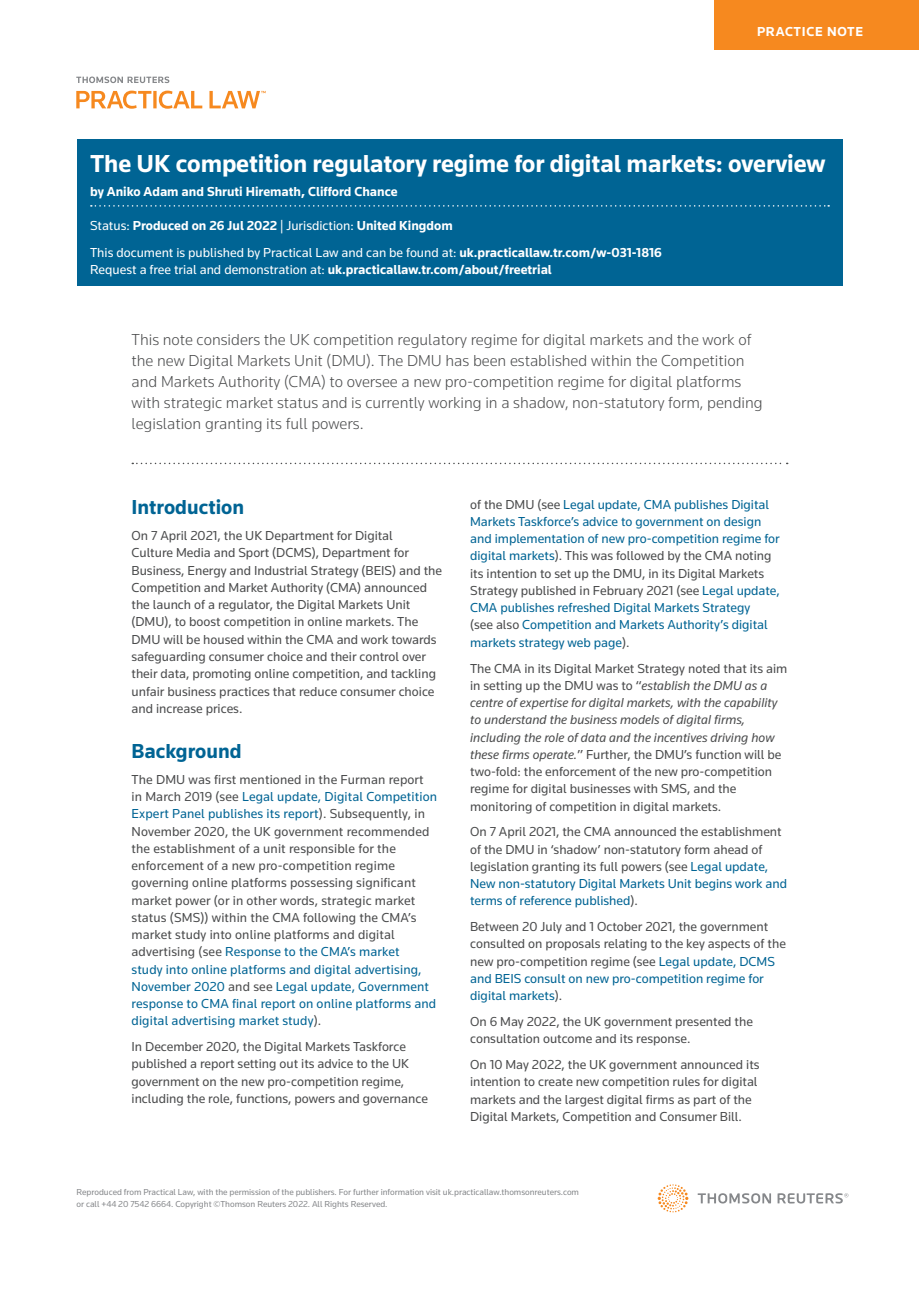
<style>
.page{position:relative;width:919px;height:1289px;background:#fff}
.page>*{position:absolute;margin:0;border:0;box-sizing:border-box;transform-origin:0 0}
.t1{font:700 25.5px "Knowledge";letter-spacing:-.005em;color:#fff}
.t2{font:700 21px "Knowledge";color:#006494}
.t3{font:300 16.5px/21px "Knowledge";color:#4b4c4d}
.t4{font:13.5px/17.2px "Knowledge";color:#4b4c4d}
.t5{font:13.5px/17.2px "Knowledge";color:#006494}
.t6{font:13.5px/27.2px "Knowledge";color:#fff}
.t7{font:700 13.5px "Knowledge";color:#fff}
.t8{font:700 13.5px "Knowledge";letter-spacing:.05em;color:#fff}
.t9{font:9px/12px "Knowledge";letter-spacing:-.005em;color:#86888b}
.s1{font-weight:700}
.s2{font-weight:400}
.s3{color:#006494}
.s4{color:#4b4c4d}
.s5{font-style:italic}
</style>
<div class="page">
<div style="left:714px;top:0;width:204px;height:49px;background:#f6891f"></div>
<svg style="left:657px;top:1184px;width:31px;height:28px"></svg>
<svg style="left:697px;top:1193px;width:151px;height:10px"></svg>
<svg style="left:76px;top:91px;width:189px;height:18px"></svg>
<svg style="left:76px;top:77px;width:93px;height:6px"></svg>
<div style="left:77px;top:139px;width:765px;height:147px;background:#006494"></div>
<svg style="left:91px;top:205px;width:738px;height:2px"></svg>
<svg style="left:132px;top:462px;width:655px;height:2px"></svg>
<p class="t8" style="left:757px;top:23px;width:108px">PRACTICE NOTE</p>
<h1 class="t1" style="left:90px;top:148px;width:736px">The UK competition regulatory regime for digital markets: overview</h1>
<p class="t7" style="left:90px;top:183px;width:309px">by Aniko Adam and Shruti Hiremath, Clifford Chance</p>
<p class="t6" style="left:90px;top:212px;width:573px">Status: <span class="s1">Produced on 26 Jul 2022</span> | Jurisdiction: <span class="s1">United Kingdom<br></span>This document is published by Practical Law and can be found at: <span class="s1">uk.practicallaw.tr.com/w-031-1816</span></p>
<p class="t7" style="left:90px;top:261px;width:463px"><span class="s2">Request a free trial and demonstration at:</span> uk.practicallaw.tr.com/about/freetrial</p>
<p class="t3" style="left:131px;top:328px;width:632px">This note considers the UK competition regulatory regime for digital markets and the work of the new Digital Markets Unit (DMU). The DMU has been established within the Competition and Markets Authority (CMA) to oversee a new pro-competition regime for digital platforms with strategic market status and is currently working in a shadow, non-statutory form, pending legislation granting its full powers.</p>
<h2 class="t2" style="left:131px;top:494px;width:114px">Introduction</h2>
<p class="t4" style="left:131px;top:527px;width:312px">On 7 April 2021, the UK Department for Digital<br>Culture Media and Sport (DCMS), Department for Business, Energy and Industrial Strategy (BEIS) and the Competition and Market Authority (CMA) announced the launch of a regulator, the Digital Markets Unit (DMU), to boost competition in online markets. The DMU will be housed within the CMA and work towards safeguarding consumer choice and their control over their data, promoting online competition, and tackling unfair business practices that reduce consumer choice and increase prices.</p>
<h2 class="t2" style="left:131px;top:738px;width:111px">Background</h2>
<p class="t4" style="left:131px;top:770px;width:307px">The DMU was first mentioned in the Furman report in March 2019 (see <span class="s3">Legal update, Digital Competition Expert Panel publishes its report</span>). Subsequently, in November 2020, the UK government recommended the establishment of a unit responsible for the enforcement of a new pro-competition regime governing online platforms possessing significant market power (or in other words, strategic market status (SMS)) within the CMA following the CMA’s market study into online platforms and digital advertising (see <span class="s3">Response to the CMA’s market<br>study into online platforms and digital advertising, November 2020</span> and see <span class="s3">Legal update, Government response to CMA final report on online platforms and digital advertising market study</span>).</p>
<p class="t4" style="left:131px;top:1037px;width:298px">In December 2020, the Digital Markets Taskforce published a report setting out its advice to the UK government on the new pro-competition regime, including the role, functions, powers and governance</p>
<p class="t5" style="left:470px;top:495px;width:311px"><span class="s4">of the DMU (see</span> Legal update, CMA publishes Digital Markets Taskforce’s advice to government on design and implementation of new pro-competition regime for digital markets<span class="s4">). This was followed by the CMA noting its intention to set up the DMU, in its Digital Markets Strategy published in February 2021 (see</span> Legal update, CMA publishes refreshed Digital Markets Strategy<br><span class="s4">(see also</span> Competition and Markets Authority’s digital markets strategy web page<span class="s4">).</span></p>
<p class="t4" style="left:470px;top:659px;width:319px">The CMA in its Digital Market Strategy noted that its aim in setting up the DMU was to “<span class="s5">establish the DMU as a centre of expertise for digital markets, with the capability to understand the business models of digital firms, including the role of data and the incentives driving how these firms operate.</span>” Further, the DMU’s function will be two-fold: the enforcement of the new pro-competition regime for digital businesses with SMS, and the monitoring of competition in digital markets.</p>
<p class="t4" style="left:470px;top:823px;width:318px">On 7 April 2021, the CMA announced the establishment of the DMU in ‘shadow’ non-statutory form ahead of legislation granting its full powers (see <span class="s3">Legal update, New non-statutory Digital Markets Unit begins work and terms of reference published</span>).</p>
<p class="t4" style="left:470px;top:917px;width:317px">Between 20 July and 1 October 2021, the government consulted on proposals relating to the key aspects of the new pro-competition regime (see <span class="s3">Legal update, DCMS and BEIS consult on new pro-competition regime for digital markets</span>).</p>
<p class="t4" style="left:470px;top:1012px;width:284px">On 6 May 2022, the UK government presented the consultation outcome and its response.</p>
<p class="t4" style="left:470px;top:1055px;width:291px">On 10 May 2022, the UK government announced its intention to create new competition rules for digital markets and the largest digital firms as part of the Digital Markets, Competition and Consumer Bill.</p>
<p class="t9" style="left:77px;top:1185px;width:504px">Reproduced from Practical Law, with the permission of the publishers. For further information visit uk.practicallaw.thomsonreuters.com or call +44 20 7542 6664. Copyright ©Thomson Reuters 2022. All Rights Reserved.</p>
</div>
